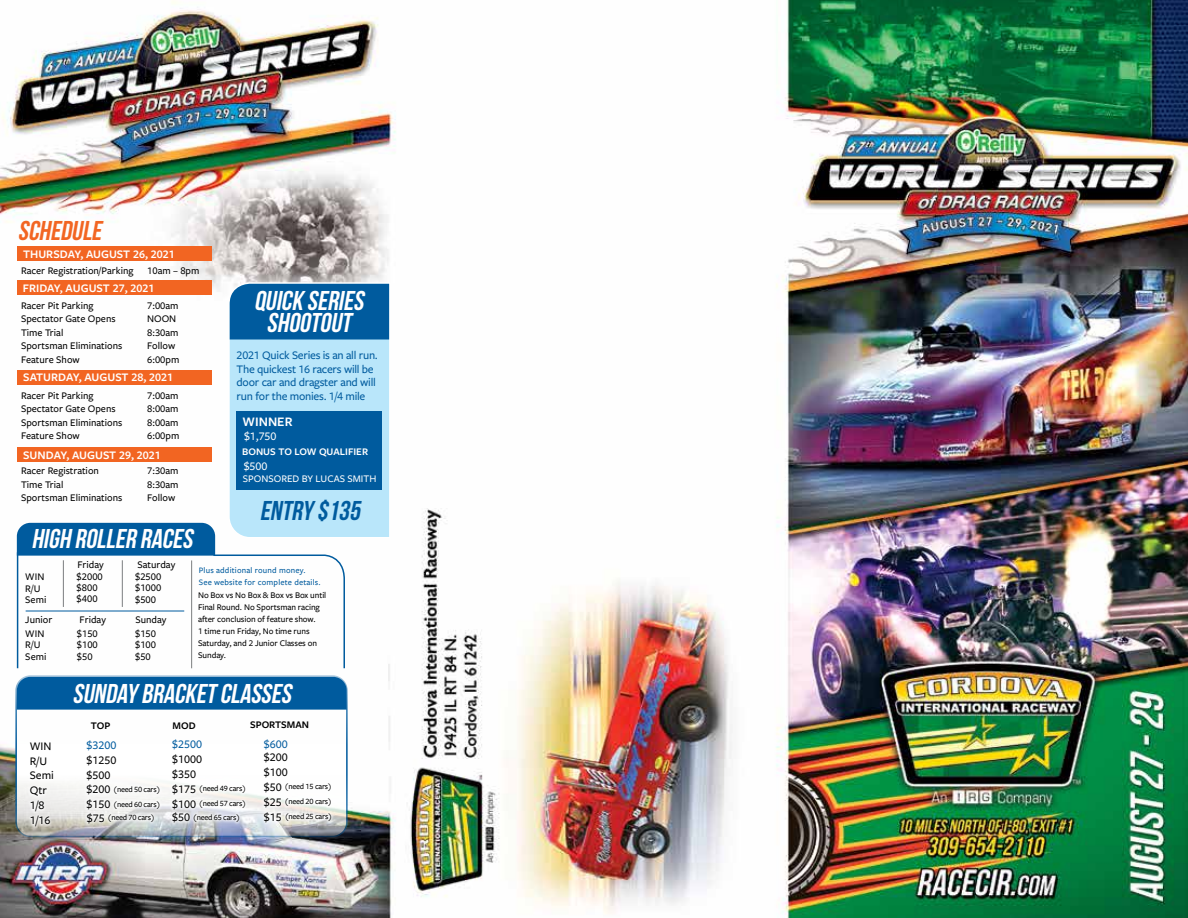
<style>
.page{position:relative;width:1188px;height:918px;background:#fff}
.page>*{position:absolute;margin:0;border:0;box-sizing:border-box;transform-origin:0 0}
.t1{font:italic 27.15px/22.4px "Bebas Neue";color:#fff;text-align:center}
.t2{font:italic 27.15px "Bebas Neue";color:#005b9e}
.t3{font:italic 27.15px "Bebas Neue";color:#f26522}
.t4{font:600 13.5px "Freight Sans Pro";color:#fff}
.t5{font:500 12px/13.5px "Freight Sans Pro";letter-spacing:-.02em;color:#005b9e}
.t6{font:600 12px "Freight Sans Pro";color:#fff}
.t7{font:500 12px/14.9px "Freight Sans Pro";color:#000}
.t8{font:500 12px "Freight Sans Pro";letter-spacing:-.01em;color:#fff}
.t9{font:500 12px "Freight Sans Pro";color:#025b9e}
.t10{font:500 10.5px/13.5px "Freight Sans Pro";color:#000}
.t11{font:500 10.5px "Freight Sans Pro";color:#fff}
.t12{font:600 10.5px "Freight Sans Pro";color:#fff}
.t13{font:600 10.5px "Freight Sans Pro";color:#000}
.t14{font:500 9px/12px "Freight Sans Pro";letter-spacing:-.01em;color:#000}
.t15{font:500 8.7px/12px "Freight Sans Pro";letter-spacing:.02em;color:#005b9e}
.t16{font:500 8.25px/14.9px "Freight Sans Pro";letter-spacing:-.03em;color:#000}
.s1{font-size:12px}
</style>
<div class="page">
<img style="left:0;top:0;width:1188px;height:918px">
<svg style="left:17px;top:282px;width:374px;height:388px"></svg>
<div style="left:18px;top:281px;width:194px;height:14px;background:#f26522"></div>
<div style="left:18px;top:371px;width:194px;height:14px;background:#f26522"></div>
<div style="left:18px;top:448px;width:194px;height:14px;background:#f26522"></div>
<div style="left:18px;top:247px;width:194px;height:14px;background:#f26522"></div>
<hr style="left:191px;top:560px;width:1px;height:108px;background:#8a8c8e">
<svg style="left:16px;top:676px;width:331px;height:160px"></svg>
<div style="left:15px;top:675px;width:333px;height:162px;border:2px solid #005b9e;border-radius:14px"></div>
<div style="left:17px;top:677px;width:330px;height:33px;background:#005b9e"></div>
<div style="left:83px;top:736px;width:80px;height:91px;background:#fff;opacity:.75"></div>
<div style="left:26px;top:739px;width:31px;height:91px;background:#fff;opacity:.75"></div>
<div style="left:168px;top:736px;width:80px;height:90px;background:#fff;opacity:.75"></div>
<div style="left:261px;top:735px;width:74px;height:76px;background:#fff"></div>
<hr style="left:26px;top:611px;width:158px;height:1px;background:#005b9e">
<div style="left:261px;top:809px;width:73px;height:17px;background:#fff;opacity:.75"></div>
<h1 class="t3" style="left:18px;top:216px;width:90px">SCHEDULE</h1>
<p class="t6" style="left:23px;top:246px;width:153px">THURSDAY, AUGUST 26, 2021</p>
<p class="t10" style="left:21px;top:264px;width:114px">Racer Registration/Parking</p>
<p class="t10" style="left:147px;top:263px;width:54px">10am – 8pm</p>
<p class="t6" style="left:23px;top:280px;width:133px">FRIDAY, AUGUST 27, 2021</p>
<p class="t10" style="left:21px;top:298px;width:103px">Racer Pit Parking<br>Spectator Gate Opens<br>Time Trial<br>Sportsman Eliminations<br>Feature Show</p>
<p class="t10" style="left:147px;top:298px;width:34px">7:00am<br>NOON<br>8:30am<br>Follow<br>6:00pm</p>
<p class="t6" style="left:23px;top:369px;width:151px">SATURDAY, AUGUST 28, 2021</p>
<p class="t10" style="left:147px;top:388px;width:34px;text-align:justify">7:00am 8:00am 8:00am 6:00pm</p>
<p class="t10" style="left:21px;top:388px;width:103px">Racer Pit Parking<br>Spectator Gate Opens<br>Sportsman Eliminations<br>Feature Show</p>
<p class="t10" style="left:21px;top:464px;width:103px">Racer Registration<br>Time Trial<br>Sportsman Eliminations</p>
<p class="t10" style="left:147px;top:464px;width:33px;text-align:justify">7:30am 8:30am Follow</p>
<p class="t6" style="left:23px;top:447px;width:139px">SUNDAY, AUGUST 29, 2021</p>
<h1 class="t1" style="left:31px;top:528px;width:168px">HIGH ROLLER RACES</h1>
<h1 class="t1" style="left:254px;top:289px;width:116px">QUICK SERIES<br>SHOOTOUT</h1>
<p class="t5" style="left:237px;top:348px;width:143px">2021 Quick Series is an all run.<br>The quickest 16 racers will be door car and dragster and will run for the monies. 1/4 mile</p>
<p class="t4" style="left:243px;top:413px;width:51px">WINNER</p>
<p class="t12" style="left:242px;top:444px;width:127px">BONUS TO LOW QUALIFIER</p>
<p class="t8" style="left:244px;top:428px;width:34px">$1,750</p>
<p class="t8" style="left:244px;top:458px;width:25px">$500</p>
<p class="t11" style="left:243px;top:472px;width:135px">SPONSORED BY LUCAS SMITH</p>
<h1 class="t2" style="left:260px;top:496px;width:107px">ENTRY $135</h1>
<p class="t10" style="left:25px;top:571px;width:23px;line-height:11.4px">WIN<br>R/U<br>Semi</p>
<p class="t10" style="left:77px;top:559px;width:29px;line-height:11.4px">Friday $2000 $800 $400</p>
<p class="t10" style="left:135px;top:558px;width:42px;line-height:11.6px">Saturday $2500 $1000 $500</p>
<p class="t10" style="left:25px;top:612px;width:29px">Junior</p>
<p class="t10" style="left:80px;top:612px;width:28px">Friday</p>
<p class="t10" style="left:135px;top:612px;width:33px">Sunday</p>
<p class="t10" style="left:25px;top:627px;width:23px;line-height:11.4px">WIN<br>R/U<br>Semi</p>
<p class="t10" style="left:77px;top:627px;width:22px;line-height:11.4px;text-align:justify">$150 $100 $50</p>
<p class="t10" style="left:135px;top:627px;width:22px;line-height:11.4px;text-align:justify">$150 $100 $50</p>
<p class="t15" style="left:199px;top:564px;width:123px">Plus additional round money.<br>See website for complete details.</p>
<p class="t14" style="left:198px;top:589px;width:130px">No Box vs No Box &amp; Box vs Box until<br>Final Round. No Sportsman racing after conclusion of feature show.<br>1 time run Friday, No time runs<br>Saturday, and 2 Junior Classes on<br>Sunday.</p>
<h1 class="t1" style="left:73px;top:682px;width:225px">SUNDAY BRACKET CLASSES</h1>
<p class="t13" style="left:91px;top:718px;width:21px">TOP</p>
<p class="t13" style="left:173px;top:718px;width:25px">MOD</p>
<p class="t13" style="left:250px;top:718px;width:60px">SPORTSMAN</p>
<p class="t7" style="left:30px;top:738px;width:26px">WIN<br>R/U<br>Semi<br>Qtr<br>1/8<br>1/16</p>
<p class="t5" style="left:172px;top:737px;width:31px">$2500</p>
<p class="t5" style="left:86px;top:738px;width:32px">$3200</p>
<p class="t7" style="left:86px;top:752px;width:32px">$1250 $500</p>
<p class="t16" style="left:86px;top:781px;width:76px"><span class="s1">$200</span> (need 50 cars) <span class="s1">$150</span> (need 60 cars)</p>
<p class="t16" style="left:87px;top:810px;width:70px"><span class="s1">$75</span> (need 70 cars)</p>
<p class="t7" style="left:172px;top:751px;width:31px">$1000 $350</p>
<p class="t16" style="left:172px;top:781px;width:76px"><span class="s1">$175</span> (need 49 cars) <span class="s1">$100</span> (need 57 cars)</p>
<p class="t16" style="left:172px;top:809px;width:70px"><span class="s1">$50</span> (need 65 cars)</p>
<p class="t9" style="left:264px;top:736px;width:25px">$600</p>
<p class="t7" style="left:264px;top:749px;width:25px">$200 $100</p>
<p class="t16" style="left:264px;top:779px;width:70px"><span class="s1">$50</span> (need 15 cars) <span class="s1">$25</span> (need 20 cars)</p>
<p class="t16" style="left:264px;top:809px;width:70px"><span class="s1">$15</span> (need 25 cars)</p>
</div>
